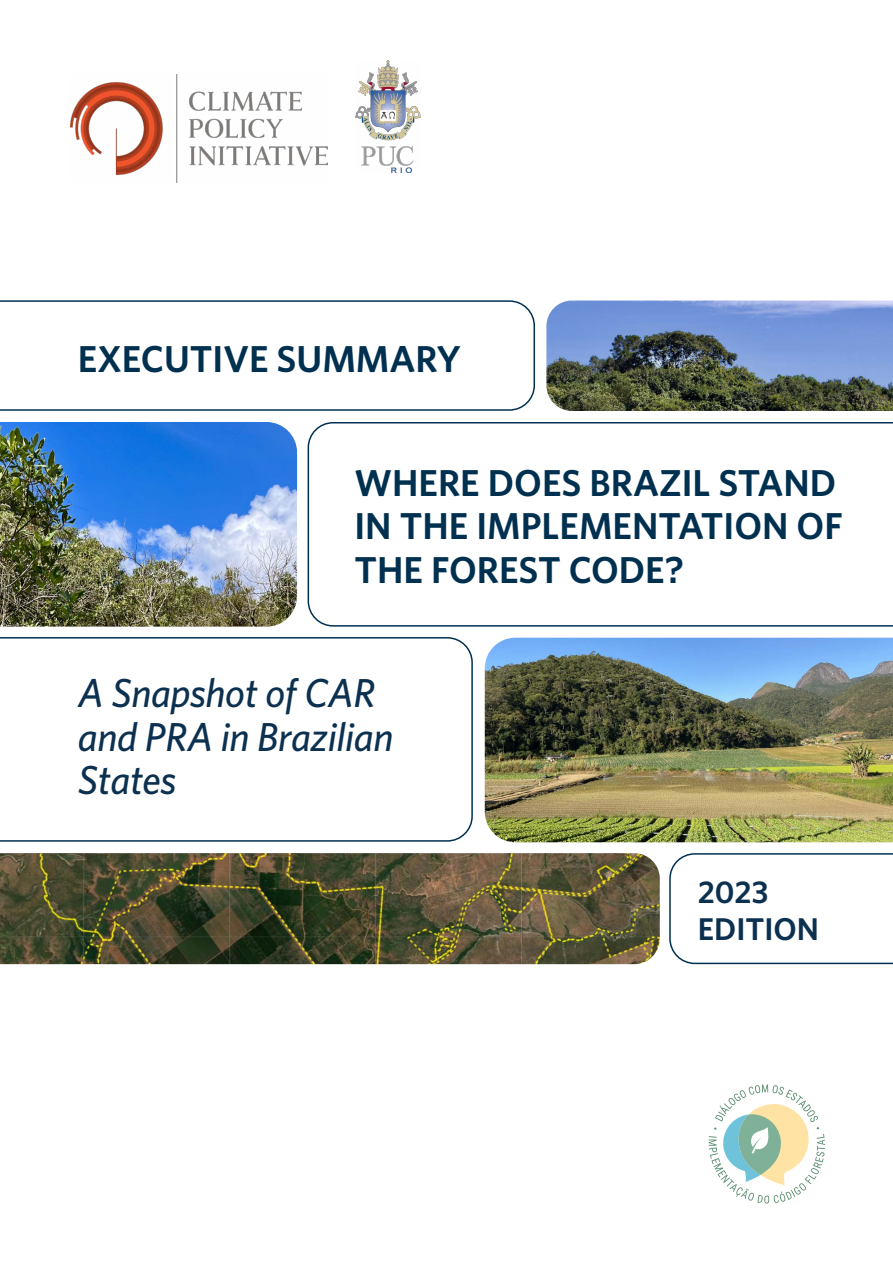
<style>
.page{position:relative;width:893px;height:1263px;background:#fff}
.page>*{position:absolute;margin:0;border:0;box-sizing:border-box;transform-origin:0 0}
.t1{font:italic 500 40.5px/43.5px "Whitney";letter-spacing:-.01em;color:#0c3150}
.t2{font:600 37.5px/43.5px "Whitney";color:#003050}
.t3{font:600 31.5px/37.2px "Whitney";color:#0c3150}
</style>
<div class="page">
<svg style="left:0;top:637px;width:473px;height:205px"></svg>
<svg style="left:669px;top:853px;width:224px;height:111px"></svg>
<svg style="left:308px;top:422px;width:585px;height:205px"></svg>
<svg style="left:0;top:300px;width:535px;height:111px"></svg>
<img style="left:70px;top:75px;width:257px;height:108px">
<svg style="left:709px;top:1084px;width:116px;height:119px"></svg>
<img style="left:355px;top:61px;width:65px;height:112px">
<img style="left:0;top:853px;width:660px;height:111px">
<img style="left:546px;top:300px;width:347px;height:111px">
<img style="left:0;top:422px;width:297px;height:205px">
<img style="left:485px;top:638px;width:408px;height:204px">
<p class="t2" style="left:78px;top:337px;width:385px">EXECUTIVE SUMMARY</p>
<p class="t2" style="left:354px;top:460px;width:490px">WHERE DOES BRAZIL STAND<br>IN THE IMPLEMENTATION OF<br>THE FOREST CODE?</p>
<p class="t1" style="left:78px;top:671px;width:317px">A Snapshot of CAR and PRA in Brazilian<br>States</p>
<p class="t3" style="left:698px;top:872px;width:123px">2023<br>EDITION</p>
</div>
